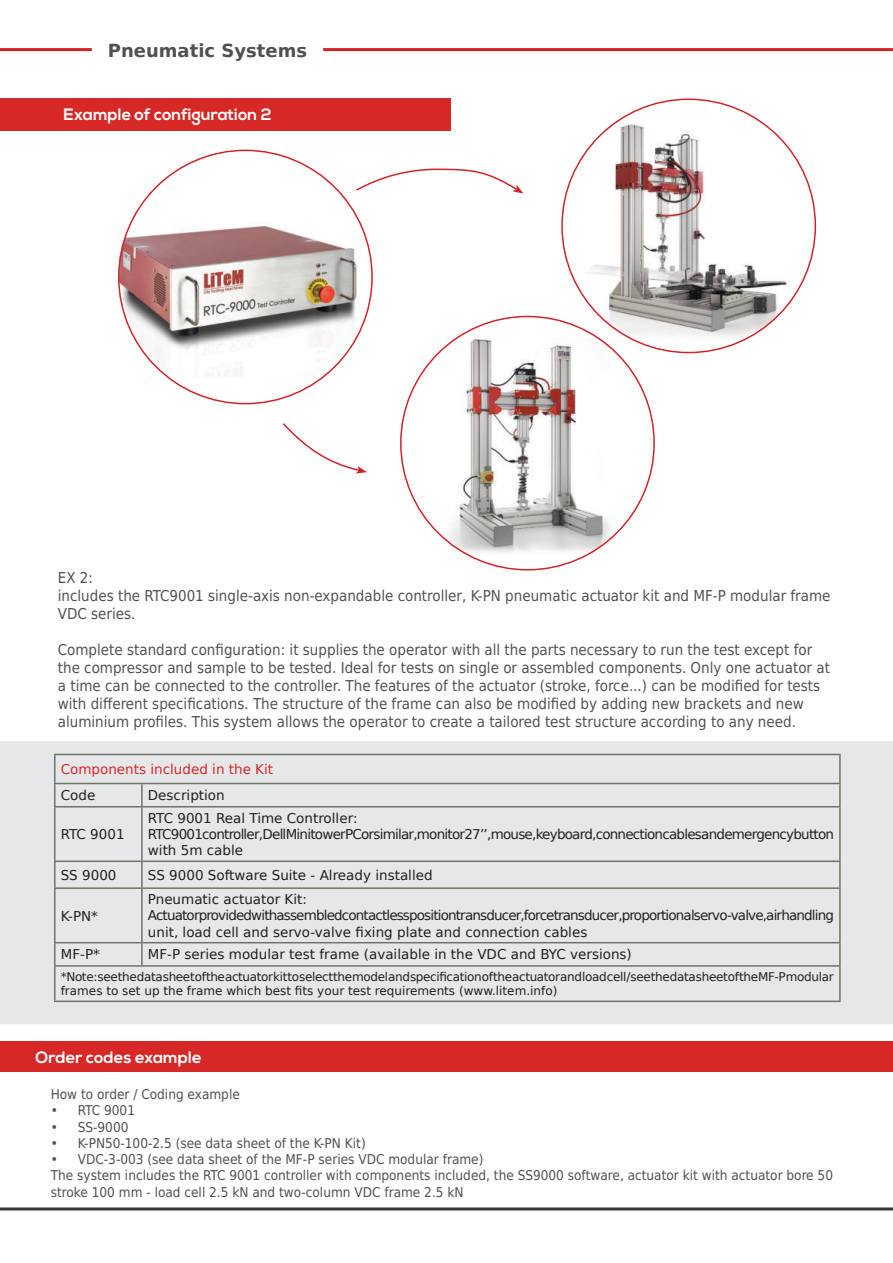
<style>
.page{position:relative;width:893px;height:1263px;background:#fff}
.page>*{position:absolute;margin:0;border:0;box-sizing:border-box;transform-origin:0 0}
.t1{font:700 18px "DejaVu Sans";color:#505052}
.t2{font:700 16.5px "Nexa";color:#fff}
.t3{font:15px/18px "DejaVu Sans Condensed";color:#505052}
.t4{font:13.5px/16.2px "DejaVu Sans";letter-spacing:-.05em;color:#231f20}
.t5{font:13.5px/16.2px "DejaVu Sans Condensed";color:#505052}
.t6{font:13.5px "DejaVu Sans";color:#231f20}
.t7{font:13.5px "DejaVu Sans";color:#d52827}
.t8{font:12px/14.4px "DejaVu Sans";letter-spacing:-.03em;color:#231f20}
</style>
<div class="page">
<div style="left:0;top:741px;width:893px;height:283px;background:#e6e7e9"></div>
<hr style="left:0;top:48px;width:92px;height:3px;background:#d1232a">
<hr style="left:323px;top:48px;width:570px;height:3px;background:#d1232a">
<hr style="left:0;top:1207px;width:893px;height:3px;background:#383839">
<hr style="left:839px;top:755px;width:2px;height:28px;background:#717267">
<hr style="left:839px;top:967px;width:2px;height:33px;background:#717267">
<hr style="left:54px;top:754px;width:88px;height:1px;background:#717267">
<hr style="left:54px;top:755px;width:2px;height:28px;background:#717267">
<hr style="left:142px;top:754px;width:699px;height:1px;background:#717267">
<hr style="left:54px;top:783px;width:88px;height:1px;background:#717267">
<hr style="left:54px;top:784px;width:2px;height:22px;background:#717267">
<hr style="left:142px;top:783px;width:699px;height:1px;background:#717267">
<hr style="left:141px;top:784px;width:2px;height:22px;background:#717267">
<hr style="left:839px;top:784px;width:2px;height:22px;background:#717267">
<hr style="left:54px;top:806px;width:88px;height:1px;background:#717267">
<hr style="left:54px;top:807px;width:2px;height:53px;background:#717267">
<hr style="left:142px;top:806px;width:699px;height:1px;background:#717267">
<hr style="left:141px;top:807px;width:2px;height:53px;background:#717267">
<hr style="left:839px;top:807px;width:2px;height:53px;background:#717267">
<hr style="left:54px;top:860px;width:88px;height:2px;background:#717267">
<hr style="left:54px;top:862px;width:2px;height:25px;background:#717267">
<hr style="left:142px;top:860px;width:699px;height:2px;background:#717267">
<hr style="left:141px;top:862px;width:2px;height:25px;background:#717267">
<hr style="left:839px;top:862px;width:2px;height:25px;background:#717267">
<hr style="left:54px;top:887px;width:88px;height:2px;background:#717267">
<hr style="left:54px;top:889px;width:2px;height:53px;background:#717267">
<hr style="left:142px;top:887px;width:699px;height:2px;background:#717267">
<hr style="left:141px;top:889px;width:2px;height:53px;background:#717267">
<hr style="left:839px;top:889px;width:2px;height:53px;background:#717267">
<hr style="left:54px;top:942px;width:88px;height:1px;background:#717267">
<hr style="left:54px;top:943px;width:2px;height:22px;background:#717267">
<hr style="left:142px;top:942px;width:699px;height:1px;background:#717267">
<hr style="left:141px;top:943px;width:2px;height:22px;background:#717267">
<hr style="left:839px;top:943px;width:2px;height:22px;background:#717267">
<hr style="left:54px;top:965px;width:88px;height:2px;background:#717267">
<hr style="left:54px;top:967px;width:2px;height:33px;background:#717267">
<hr style="left:142px;top:965px;width:699px;height:2px;background:#717267">
<hr style="left:54px;top:1000px;width:88px;height:2px;background:#717267">
<hr style="left:142px;top:1000px;width:699px;height:2px;background:#717267">
<div style="left:0;top:99px;width:451px;height:32px;background:#d52827"></div>
<img style="left:119px;top:150px;width:253px;height:227px">
<img style="left:581px;top:118px;width:220px;height:225px">
<div style="left:401px;top:316px;width:253px;height:254px;background:#fff;border-radius:50%"></div>
<img style="left:444px;top:329px;width:170px;height:227px">
<svg style="left:283px;top:423px;width:84px;height:50px"></svg>
<svg style="left:354px;top:168px;width:169px;height:26px"></svg>
<div style="left:0;top:1041px;width:893px;height:31px;background:#d52827"></div>
<p class="t1" style="left:108px;top:44px;width:201px">Pneumatic Systems</p>
<p class="t2" style="left:64px;top:108px;width:209px">Example of configuration 2</p>
<p class="t3" style="left:58px;top:570px;width:774px">EX 2:<br>includes the RTC9001 single-axis non-expandable controller, K-PN pneumatic actuator kit and MF-P modular frame<br>VDC series.</p>
<p class="t3" style="left:58px;top:640px;width:774px">Complete standard configuration: it supplies the operator with all the parts necessary to run the test except for the compressor and sample to be tested. Ideal for tests on single or assembled components. Only one actuator at a time can be connected to the controller. The features of the actuator (stroke, force...) can be modified for tests with different specifications. The structure of the frame can also be modified by adding new brackets and new aluminium profiles. This system allows the operator to create a tailored test structure according to any need.</p>
<p class="t7" style="left:61px;top:764px;width:214px">Components included in the Kit</p>
<p class="t4" style="left:61px;top:788px;width:36px">Code</p>
<p class="t6" style="left:148px;top:790px;width:78px">Description</p>
<p class="t4" style="left:61px;top:827px;width:65px">RTC 9001</p>
<p class="t4" style="left:148px;top:811px;width:688px">RTC 9001 Real Time Controller:<br>RTC 9001 controller, Dell Mini tower PC or similar, monitor 27’’, mouse, keyboard, connection cables and emergency button with 5m cable</p>
<p class="t4" style="left:61px;top:868px;width:57px">SS 9000</p>
<p class="t6" style="left:148px;top:869px;width:286px">SS 9000 Software Suite - Already installed</p>
<p class="t4" style="left:61px;top:909px;width:39px">K-PN*</p>
<p class="t4" style="left:148px;top:892px;width:688px">Pneumatic actuator Kit:<br>Actuator provided with assembled contactless position transducer, force transducer, proportional servo-valve, air handling unit, load cell and servo-valve fixing plate and connection cables</p>
<p class="t4" style="left:61px;top:948px;width:41px">MF-P*</p>
<p class="t6" style="left:148px;top:944px;width:485px">MF-P series modular test frame (available in the VDC and BYC versions)</p>
<p class="t8" style="left:61px;top:969px;width:774px">*Note: see the data sheet of the actuator kit to select the model and specification of the actuator and load cell / see the data sheet of the MF-P modular frames to set up the frame which best fits your test requirements (www.litem.info)</p>
<p class="t2" style="left:35px;top:1051px;width:168px">Order codes example</p>
<p class="t5" style="left:51px;top:1086px;width:191px">How to order / Coding example</p>
<p class="t5" style="left:51px;top:1104px;width:86px">• RTC 9001</p>
<p class="t5" style="left:51px;top:1120px;width:79px">• SS-9000</p>
<p class="t5" style="left:51px;top:1136px;width:316px">• K-PN50-100-2.5 (see data sheet of the K-PN Kit)</p>
<p class="t5" style="left:51px;top:1152px;width:784px">• VDC-3-003 (see data sheet of the MF-P series VDC modular frame)<br>The system includes the RTC 9001 controller with components included, the SS9000 software, actuator kit with actuator bore 50 stroke 100 mm - load cell 2.5 kN and two-column VDC frame 2.5 kN</p>
</div>
